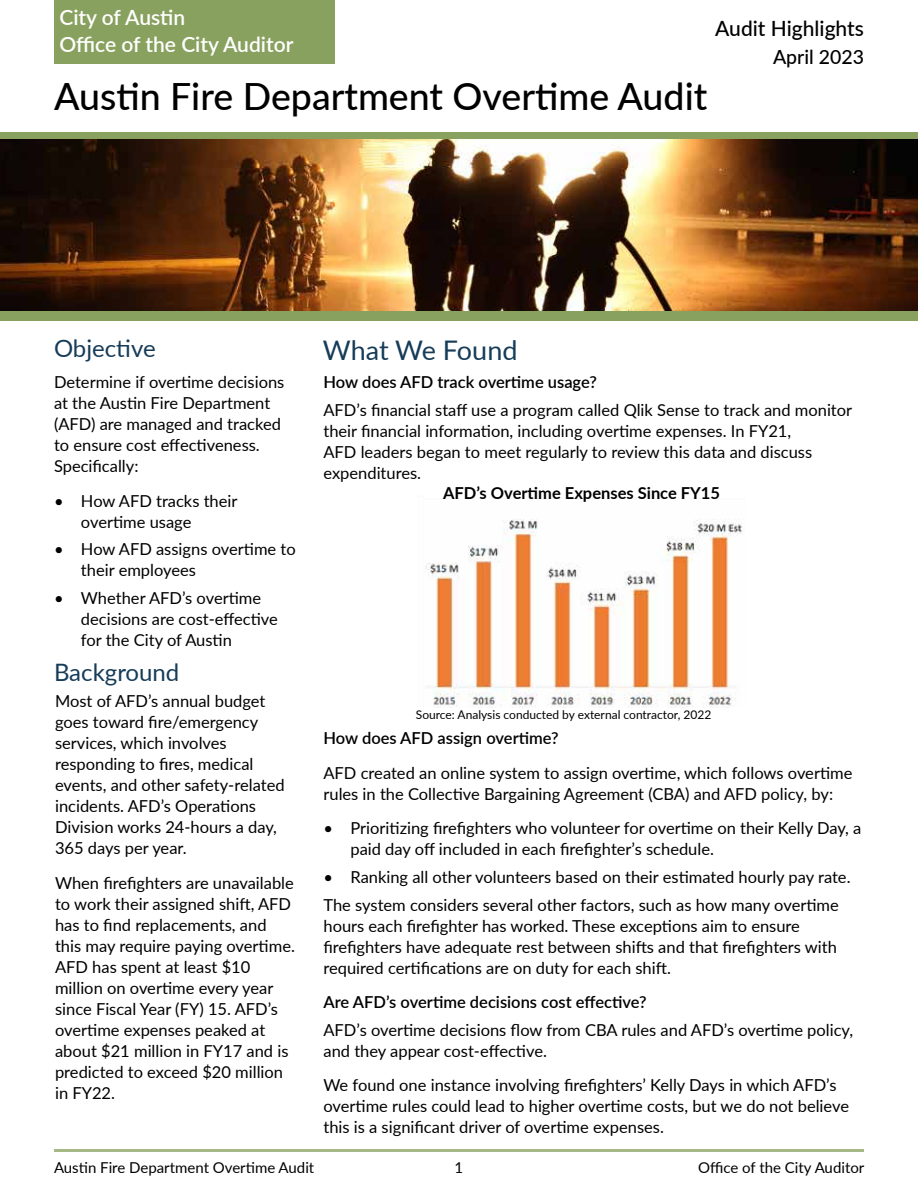
<style>
.page{position:relative;width:918px;height:1188px;background:#fff}
.page>*{position:absolute;margin:0;border:0;box-sizing:border-box;transform-origin:0 0}
.t1{font:500 37.5px "Lato";color:#000}
.t2{font:27px "Lato";color:#163c58}
.t3{font:24px "Lato";color:#163c58}
.t4{font:600 21px/27px "Lato";color:#fff}
.t5{font:500 21px "Lato";color:#000}
.t6{font:500 19.5px "Lato";color:#000}
.t7{font:16.5px/21px "Lato";color:#000}
.t8{font:600 16.5px "Lato";color:#000}
.t9{font:700 16.5px "Lato";color:#000}
.t10{font:15px "Lato";color:#000}
.t11{font:12px "Lato";color:#000}
</style>
<div class="page">
<div style="left:0;top:132px;width:918px;height:189px;background:#89a15f"></div>
<div style="left:54px;top:0;width:280px;height:63px;background:#89a15f"></div>
<img style="left:0;top:140px;width:918px;height:171px">
<hr style="left:54px;top:1149px;width:810px;height:2px;background:#a7b887">
<img style="left:425px;top:519px;width:318px;height:188px">
<p class="t4" style="left:59px;top:3px;width:236px">City of Austin<br>Office of the City Auditor</p>
<h1 class="t1" style="left:54px;top:70px;width:655px">Austin Fire Department Overtime Audit</h1>
<p class="t5" style="left:715px;top:13px;width:150px">Audit Highlights</p>
<p class="t6" style="left:773px;top:43px;width:92px">April 2023</p>
<h3 class="t3" style="left:54px;top:332px;width:103px">Objective</h3>
<p class="t7" style="left:54px;top:371px;width:232px">Determine if overtime decisions at the Austin Fire Department (AFD) are managed and tracked to ensure cost effectiveness.<br>Specifically:</p>
<p class="t7" style="left:81px;top:490px;width:158px;text-indent:-27px">• How AFD tracks their overtime usage</p>
<p class="t7" style="left:81px;top:538px;width:216px;text-indent:-27px">• How AFD assigns overtime to their employees</p>
<p class="t7" style="left:81px;top:587px;width:198px;text-indent:-27px">• Whether AFD’s overtime decisions are cost-effective for the City of Austin</p>
<h3 class="t3" style="left:54px;top:655px;width:127px">Background</h3>
<p class="t7" style="left:55px;top:690px;width:231px">Most of AFD’s annual budget goes toward fire/emergency services, which involves responding to fires, medical events, and other safety-related incidents. AFD’s Operations<br>Division works 24-hours a day,<br>365 days per year.</p>
<p class="t7" style="left:55px;top:872px;width:241px">When firefighters are unavailable to work their assigned shift, AFD has to find replacements, and this may require paying overtime.<br>AFD has spent at least $10 million on overtime every year since Fiscal Year (FY) 15. AFD’s overtime expenses peaked at about $21 million in FY17 and is predicted to exceed $20 million in FY22.</p>
<h2 class="t2" style="left:323px;top:331px;width:196px">What We Found</h2>
<p class="t8" style="left:323px;top:370px;width:275px">How does AFD track overtime usage?</p>
<p class="t7" style="left:323px;top:398px;width:530px">AFD’s financial staff use a program called Qlik Sense to track and monitor their financial information, including overtime expenses. In FY21,<br>AFD leaders began to meet regularly to review this data and discuss expenditures.</p>
<p class="t9" style="left:443px;top:481px;width:279px">AFD’s Overtime Expenses Since FY15</p>
<p class="t11" style="left:416px;top:706px;width:297px">Source: Analysis conducted by external contractor, 2022</p>
<p class="t8" style="left:323px;top:726px;width:237px">How does AFD assign overtime?</p>
<p class="t7" style="left:323px;top:762px;width:530px">AFD created an online system to assign overtime, which follows overtime rules in the Collective Bargaining Agreement (CBA) and AFD policy, by:</p>
<p class="t7" style="left:350px;top:817px;width:512px;text-indent:-27px">• Prioritizing firefighters who volunteer for overtime on their Kelly Day, a paid day off included in each firefighter’s schedule.</p>
<p class="t7" style="left:323px;top:862px;width:529px;line-height:27.8px">• Ranking all other volunteers based on their estimated hourly pay rate.<br>The system considers several other factors, such as how many overtime</p>
<p class="t7" style="left:323px;top:915px;width:515px">hours each firefighter has worked. These exceptions aim to ensure firefighters have adequate rest between shifts and that firefighters with required certifications are on duty for each shift.</p>
<p class="t8" style="left:323px;top:990px;width:325px">Are AFD’s overtime decisions cost effective?</p>
<p class="t7" style="left:323px;top:1019px;width:531px">AFD’s overtime decisions flow from CBA rules and AFD’s overtime policy, and they appear cost-effective.</p>
<p class="t7" style="left:323px;top:1074px;width:527px">We found one instance involving firefighters’ Kelly Days in which AFD’s overtime rules could lead to higher overtime costs, but we do not believe this is a significant driver of overtime expenses.</p>
<p class="t10" style="left:54px;top:1157px;width:262px">Austin Fire Department Overtime Audit</p>
<p class="t10" style="left:455px;top:1157px;width:10px">1</p>
<p class="t10" style="left:698px;top:1157px;width:168px">Office of the City Auditor</p>
</div>
